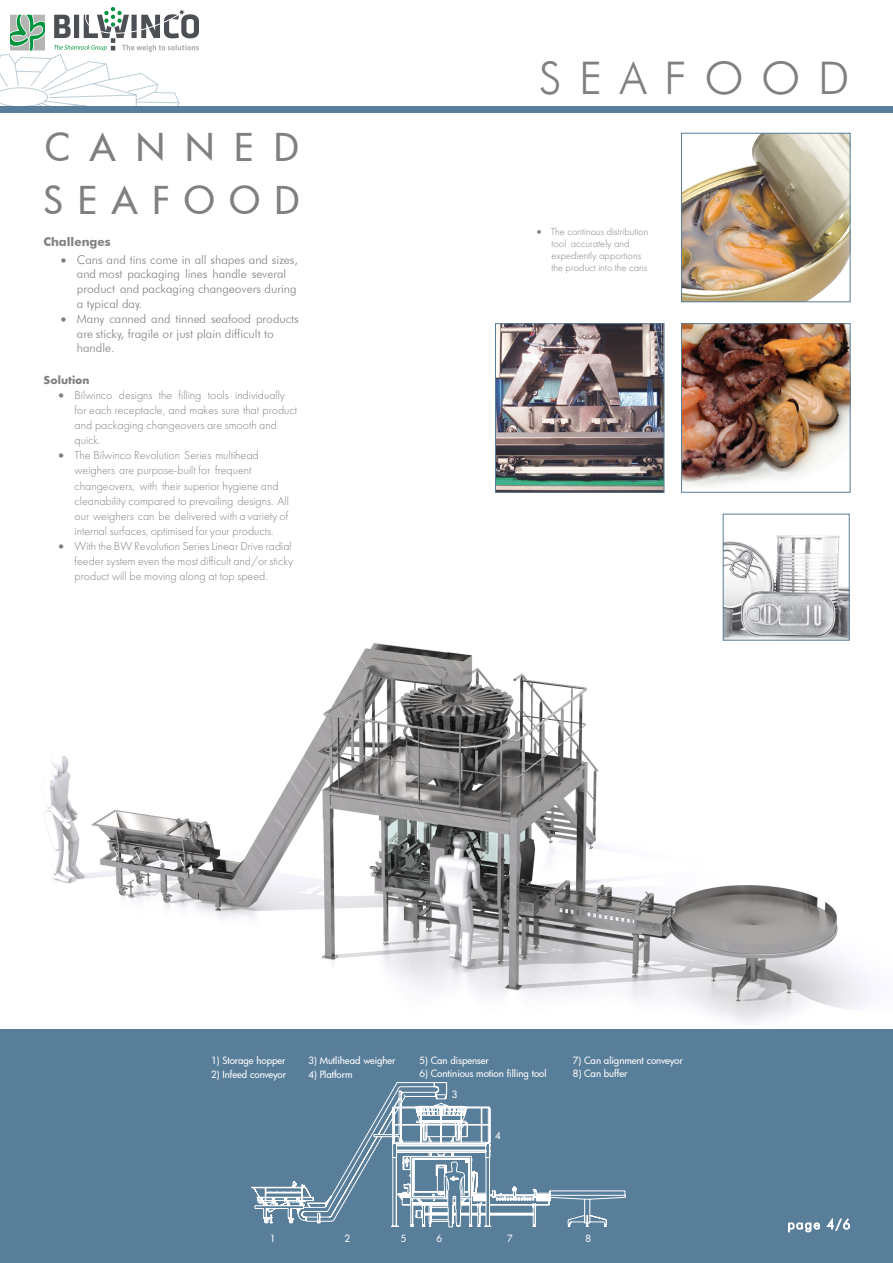
<style>
.page{position:relative;width:893px;height:1263px;background:#fff}
.page>*{position:absolute;margin:0;border:0;box-sizing:border-box;transform-origin:0 0}
.t1{font:300 45px "Futura BT";letter-spacing:.39em;color:#808080}
.t2{font:500 37.5px/52.5px "Futura";letter-spacing:.375em;color:#808080}
.t3{font:300 12px/15px "Futura PT";color:#808080}
.t4{font:300 12px/14.9px "Futura BT";color:#808080}
.t5{font:700 12px "Futura BT";color:#808080}
.t6{font:700 12px "Futura PT";color:#808080}
.t7{font:300 10.5px/12px "Futura PT";color:#808080}
.t8{font:500 9.75px "Futura";letter-spacing:-.005em;color:#fff}
</style>
<div class="page">
<div style="left:0;top:1029px;width:893px;height:234px;background:#597e9a"></div>
<svg style="left:0;top:54px;width:180px;height:52px"></svg>
<div style="left:0;top:106px;width:893px;height:7px;background:#597e9a"></div>
<svg style="left:79px;top:54px;width:69px;height:1px"></svg>
<svg style="left:788px;top:1222px;width:32px;height:10px"></svg>
<svg style="left:826px;top:1217px;width:24px;height:14px"></svg>
<svg style="left:251px;top:1082px;width:375px;height:146px"></svg>
<img style="left:44px;top:631px;width:828px;height:393px">
<img style="left:497px;top:325px;width:165px;height:166px">
<div style="left:495px;top:323px;width:169px;height:170px;border:1px solid #597e9a"></div>
<img style="left:683px;top:325px;width:165px;height:161px">
<div style="left:681px;top:323px;width:169px;height:170px;border:1px solid #597e9a"></div>
<img style="left:683px;top:135px;width:165px;height:165px">
<div style="left:681px;top:133px;width:169px;height:169px;border:1px solid #597e9a"></div>
<img style="left:725px;top:535px;width:123px;height:103px">
<div style="left:723px;top:514px;width:127px;height:126px;border:1px solid #597e9a"></div>
<img style="left:10px;top:8px;width:189px;height:44px">
<h1 class="t1" style="left:539px;top:50px;width:312px">SEAFOOD</h1>
<p class="t2" style="left:44px;top:121px;width:257px">CANNED<br>SEAFOOD</p>
<p class="t5" style="left:44px;top:235px;width:69px">Challenges</p>
<p class="t7" style="left:551px;top:225px;width:98px;text-indent:-15px">• The continous distribution tool accurately and expediently apportions the product into the cans</p>
<p class="t4" style="left:77px;top:252px;width:223px;text-indent:-16px">• Cans and tins come in all shapes and sizes, and most packaging lines handle several product and packaging changeovers during a typical day.</p>
<p class="t4" style="left:77px;top:312px;width:223px;line-height:14.4px;text-indent:-16px">• Many canned and tinned seafood products are sticky, fragile or just plain difficult to handle.</p>
<p class="t6" style="left:44px;top:372px;width:48px">Solution</p>
<p class="t3" style="left:75px;top:388px;width:224px;text-indent:-16px">• Bilwinco designs the filling tools individually for each receptacle, and makes sure that product and packaging changeovers are smooth and quick.</p>
<p class="t3" style="left:75px;top:448px;width:216px;text-indent:-16px">• The Bilwinco Revolution Series multihead weighers are purpose-built for frequent changeovers, with their superior hygiene and cleanability compared to prevailing designs. All our weighers can be delivered with a variety of internal surfaces, optimised for your products.</p>
<p class="t3" style="left:75px;top:538px;width:220px;text-indent:-16px">• With the BW Revolution Series Linear Drive radial feeder system even the most difficult and/or sticky product will be moving along at top speed.</p>
<p class="t8" style="left:211px;top:1054px;width:76px">1) Storage hopper</p>
<p class="t8" style="left:211px;top:1068px;width:76px">2) Infeed conveyor</p>
<p class="t8" style="left:308px;top:1054px;width:89px">3) Mutlihead weigher</p>
<p class="t8" style="left:308px;top:1068px;width:46px">4) Platform</p>
<p class="t8" style="left:420px;top:1054px;width:71px">5) Can dispenser</p>
<p class="t8" style="left:420px;top:1067px;width:129px">6) Continious motion filling tool</p>
<p class="t8" style="left:452px;top:1088px;width:7px">3</p>
<p class="t8" style="left:495px;top:1128px;width:7px">4</p>
<p class="t8" style="left:573px;top:1054px;width:111px">7) Can alignment conveyor</p>
<p class="t8" style="left:573px;top:1067px;width:56px">8) Can buffer</p>
<p class="t8" style="left:270px;top:1232px;width:7px">1</p>
<p class="t8" style="left:345px;top:1232px;width:7px">2</p>
<p class="t8" style="left:401px;top:1232px;width:7px">5</p>
<p class="t8" style="left:436px;top:1232px;width:7px">6</p>
<p class="t8" style="left:507px;top:1232px;width:7px">7</p>
<p class="t8" style="left:585px;top:1232px;width:7px">8</p>
</div>
